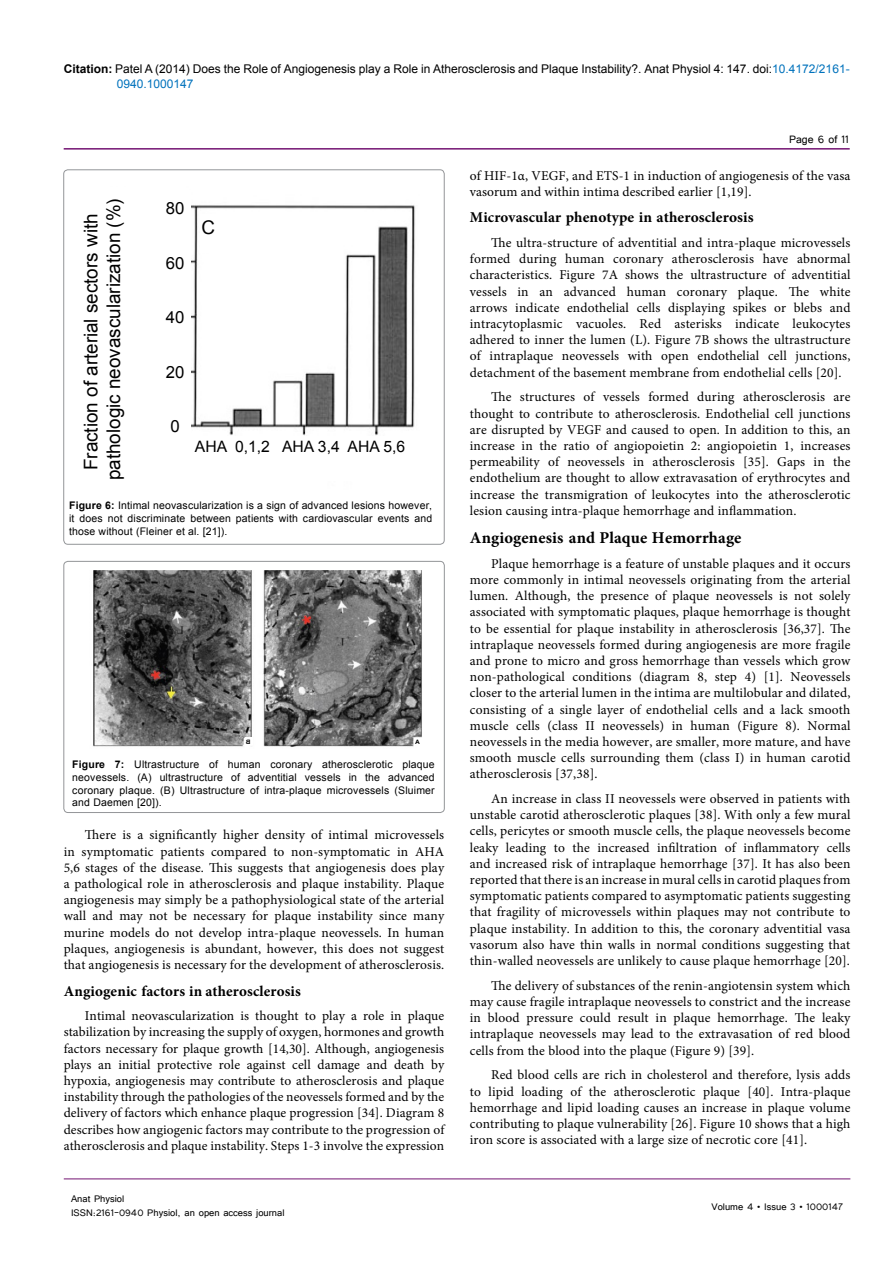
<style>
.page{position:relative;width:893px;height:1263px;background:#fff}
.page>*{position:absolute;margin:0;border:0;box-sizing:border-box;transform-origin:0 0}
.t1{font:18.9px/22.6px "Arial";color:#000;text-align:center}
.t2{font:16.8px "Arial";color:#000}
.t3{font:700 16.5px "Minion Pro";letter-spacing:.01em;color:#000}
.t4{font:15.75px "Arial";color:#000}
.t5{font:700 15px "Minion Pro";letter-spacing:.01em;color:#000}
.t6{font:13.5px/16.2px "Minion Pro";letter-spacing:.01em;color:#000;text-align:justify}
.t7{font:13.5px "Tunga";color:#000}
.t8{font:12px/15px "Arial";color:#000}
.t9{font:12px/14.4px "Tunga";color:#000}
.t10{font:10.5px/12.6px "Arial";letter-spacing:.015em;color:#000;text-align:justify}
.s1{font-weight:700}
.s2{color:#0072bc}
</style>
<div class="page">
<hr style="left:64px;top:148px;width:786px;height:2px;background:#741472">
<hr style="left:64px;top:1179px;width:786px;height:1px;background:#741472">
<div style="left:64px;top:170px;width:380px;height:374px;border:1px solid #939598;border-radius:4px"></div>
<img style="left:191px;top:205px;width:224px;height:231px">
<div style="left:200px;top:214px;width:29px;height:39px;background:#fff"></div>
<div style="left:64px;top:561px;width:380px;height:251px;border:1px solid #939598;border-radius:4px"></div>
<img style="left:93px;top:570px;width:329px;height:177px">
<div style="left:245px;top:738px;width:7px;height:7px;background:#fff"></div>
<div style="left:414px;top:739px;width:10px;height:6px;background:#fff"></div>
<p class="t8" style="left:117px;top:61px;width:734px;text-indent:-53px"><span class="s1">Citation:</span> Patel A (2014) Does the Role of Angiogenesis play a Role in Atherosclerosis and Plaque Instability?. Anat Physiol 4: 147. doi:<span class="s2">10.4172/2161-<br>0940.1000147</span></p>
<h1 class="t1" style="left:80px;top:480px;width:283px;rotate:-90deg">Fraction of arterial sectors with pathologic neovascularization (%)</h1>
<p class="t2" style="left:166px;top:197px;width:20px">80</p>
<p class="t2" style="left:166px;top:252px;width:20px">60</p>
<p class="t2" style="left:166px;top:306px;width:20px">40</p>
<p class="t2" style="left:166px;top:361px;width:20px">20</p>
<p class="t2" style="left:170px;top:415px;width:11px">0</p>
<h1 class="t1" style="left:201px;top:216px;width:15px">C</h1>
<p class="t4" style="left:195px;top:436px;width:212px">AHA 0,1,2 AHA 3,4 AHA 5,6</p>
<p class="t10" style="left:69px;top:500px;width:365px"><span class="s1">Figure 6:</span> Intimal neovascularization is a sign of advanced lesions however, it does not discriminate between patients with cardiovascular events and those without (Fleiner et al. [21]).</p>
<p class="t10" style="left:72px;top:758px;width:364px"><span class="s1">Figure 7:</span> Ultrastructure of human coronary atherosclerotic plaque neovessels. (A) ultrastructure of adventitial vessels in the advanced coronary plaque. (B) Ultrastructure of intra-plaque microvessels (Sluimer and Daemen [20]).</p>
<p class="t6" style="left:64px;top:827px;width:382px;text-indent:21px">There is a significantly higher density of intimal microvessels in symptomatic patients compared to non-symptomatic in AHA 5,6 stages of the disease. This suggests that angiogenesis does play a pathological role in atherosclerosis and plaque instability. Plaque angiogenesis may simply be a pathophysiological state of the arterial wall and may not be necessary for plaque instability since many murine models do not develop intra-plaque neovessels. In human plaques, angiogenesis is abundant, however, this does not suggest that angiogenesis is necessary for the development of atherosclerosis.</p>
<p class="t5" style="left:64px;top:980px;width:239px">Angiogenic factors in atherosclerosis</p>
<p class="t6" style="left:64px;top:1008px;width:382px;text-indent:21px">Intimal neovascularization is thought to play a role in plaque stabilization by increasing the supply of oxygen, hormones and growth factors necessary for plaque growth [14,30]. Although, angiogenesis plays an initial protective role against cell damage and death by hypoxia, angiogenesis may contribute to atherosclerosis and plaque instability through the pathologies of the neovessels formed and by the delivery of factors which enhance plaque progression [34]. Diagram 8 describes how angiogenic factors may contribute to the progression of atherosclerosis and plaque instability. Steps 1-3 involve the expression</p>
<p class="t9" style="left:71px;top:1190px;width:215px">Anat Physiol<br>ISSN:2161-0940 Physiol, an open access journal</p>
<p class="t7" style="left:789px;top:131px;width:61px">Page 6 of 11</p>
<p class="t6" style="left:470px;top:167px;width:382px">of HIF-1α, VEGF, and ETS-1 in induction of angiogenesis of the vasa vasorum and within intima described earlier [1,19].</p>
<p class="t5" style="left:470px;top:207px;width:285px">Microvascular phenotype in atherosclerosis</p>
<p class="t6" style="left:470px;top:235px;width:382px;text-indent:21px">The ultra-structure of adventitial and intra-plaque microvessels formed during human coronary atherosclerosis have abnormal characteristics. Figure 7A shows the ultrastructure of adventitial vessels in an advanced human coronary plaque. The white arrows indicate endothelial cells displaying spikes or blebs and intracytoplasmic vacuoles. Red asterisks indicate leukocytes adhered to inner the lumen (L). Figure 7B shows the ultrastructure of intraplaque neovessels with open endothelial cell junctions, detachment of the basement membrane from endothelial cells [20].</p>
<p class="t6" style="left:470px;top:389px;width:382px;text-indent:21px">The structures of vessels formed during atherosclerosis are thought to contribute to atherosclerosis. Endothelial cell junctions are disrupted by VEGF and caused to open. In addition to this, an increase in the ratio of angiopoietin 2: angiopoietin 1, increases permeability of neovessels in atherosclerosis [35]. Gaps in the endothelium are thought to allow extravasation of erythrocytes and increase the transmigration of leukocytes into the atherosclerotic lesion causing intra-plaque hemorrhage and inflammation.</p>
<p class="t3" style="left:470px;top:526px;width:273px">Angiogenesis and Plaque Hemorrhage</p>
<p class="t6" style="left:470px;top:555px;width:382px;text-indent:21px">Plaque hemorrhage is a feature of unstable plaques and it occurs more commonly in intimal neovessels originating from the arterial lumen. Although, the presence of plaque neovessels is not solely associated with symptomatic plaques, plaque hemorrhage is thought to be essential for plaque instability in atherosclerosis [36,37]. The intraplaque neovessels formed during angiogenesis are more fragile and prone to micro and gross hemorrhage than vessels which grow non-pathological conditions (diagram 8, step 4) [1]. Neovessels closer to the arterial lumen in the intima are multilobular and dilated, consisting of a single layer of endothelial cells and a lack smooth muscle cells (class II neovessels) in human (Figure 8). Normal neovessels in the media however, are smaller, more mature, and have smooth muscle cells surrounding them (class I) in human carotid atherosclerosis [37,38].</p>
<p class="t6" style="left:470px;top:791px;width:382px;text-indent:21px">An increase in class II neovessels were observed in patients with unstable carotid atherosclerotic plaques [38]. With only a few mural cells, pericytes or smooth muscle cells, the plaque neovessels become leaky leading to the increased infiltration of inflammatory cells and increased risk of intraplaque hemorrhage [37]. It has also been reported that there is an increase in mural cells in carotid plaques from symptomatic patients compared to asymptomatic patients suggesting that fragility of microvessels within plaques may not contribute to plaque instability. In addition to this, the coronary adventitial vasa vasorum also have thin walls in normal conditions suggesting that thin-walled neovessels are unlikely to cause plaque hemorrhage [20].</p>
<p class="t6" style="left:470px;top:977px;width:382px;text-indent:21px">The delivery of substances of the renin-angiotensin system which may cause fragile intraplaque neovessels to constrict and the increase in blood pressure could result in plaque hemorrhage. The leaky intraplaque neovessels may lead to the extravasation of red blood cells from the blood into the plaque (Figure 9) [39].</p>
<p class="t6" style="left:470px;top:1067px;width:382px;text-indent:21px">Red blood cells are rich in cholesterol and therefore, lysis adds to lipid loading of the atherosclerotic plaque [40]. Intra-plaque hemorrhage and lipid loading causes an increase in plaque volume contributing to plaque vulnerability [26]. Figure 10 shows that a high iron score is associated with a large size of necrotic core [41].</p>
<p class="t9" style="left:711px;top:1199px;width:133px">Volume 4 • Issue 3 • 1000147</p>
</div>
